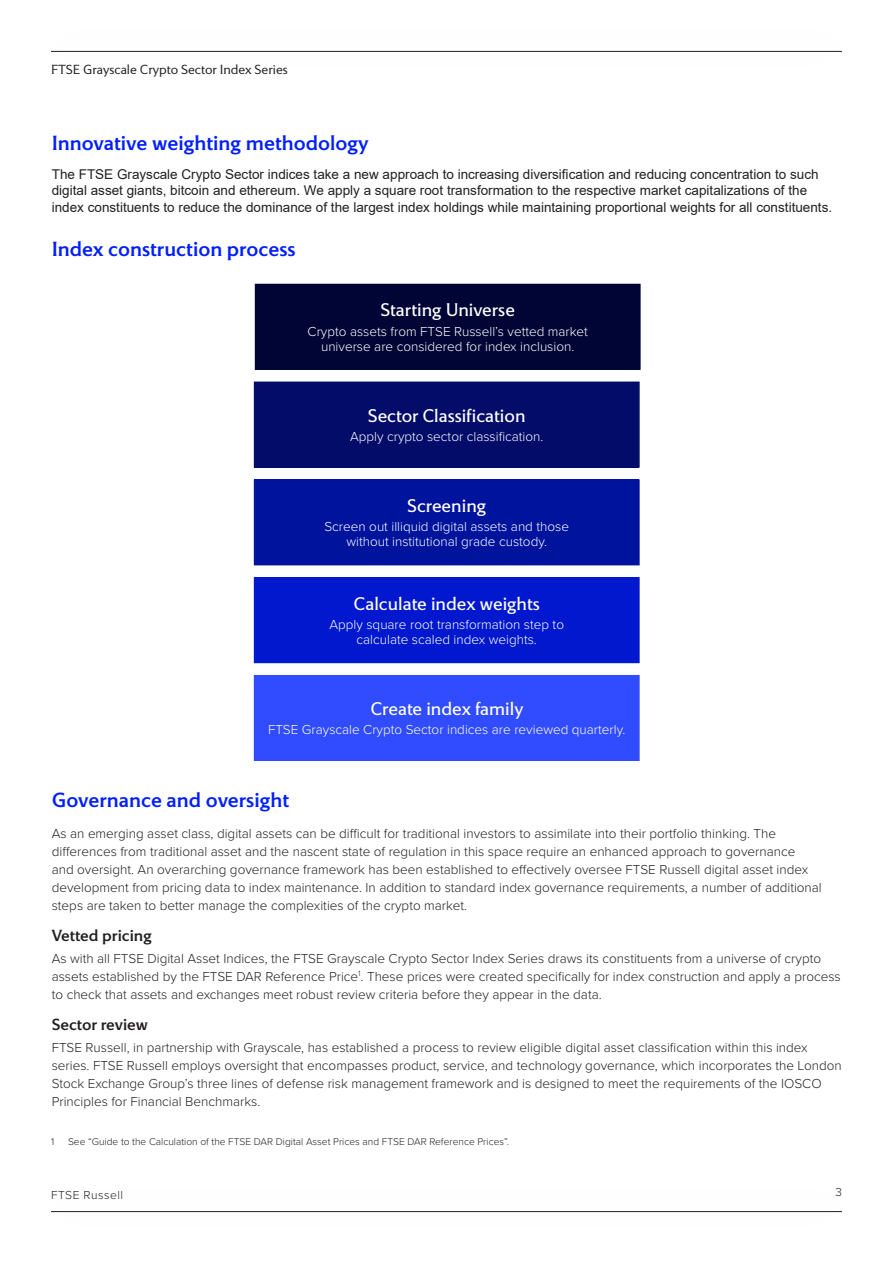
<style>
.page{position:relative;width:893px;height:1263px;background:#fff}
.page>*{position:absolute;margin:0;border:0;box-sizing:border-box;transform-origin:0 0}
.Body_Heading_14_18pt_blue{font:500 21px "LSEG Motto";color:#001eff}
.Diagram_Motto_12_5_13_5pt{font:18.75px "LSEG Motto";color:#fff}
.Body_subheading_11_14pt_black{font:500 16.5px "LSEG Motto";color:#231f20}
.Body_text_9_12pt_black{font:300 13.5px/18px "Proxima Nova";color:#231f20}
.t1{font:13.5px/16.2px "Arial";color:#231f20}
.Diagram_text_9_10pt{font:300 13.5px/15px "Proxima Nova";color:#fff;text-align:center}
.Pagination_Top_9_11pt{font:300 13.5px "LSEG Motto";color:#231f20}
.t2{font:300 12px "Proxima Nova";letter-spacing:.04em;color:#231f20}
.FTSE_Legal_text_footnote_image_caption_6{font:300 10.2px "Proxima Nova";color:#231f20}
</style>
<div class="page">
<hr style="left:51px;top:1211px;width:791px;height:1px;background:#231f20">
<hr style="left:51px;top:51px;width:791px;height:1px;background:#231f20">
<div style="left:255px;top:284px;width:385px;height:85px;background:#000535"></div>
<div style="left:255px;top:284px;width:385px;height:86px;border:1px solid #000535"></div>
<div style="left:254px;top:382px;width:385px;height:85px;background:#030c69"></div>
<div style="left:254px;top:480px;width:385px;height:85px;background:#00139d"></div>
<div style="left:254px;top:479px;width:385px;height:86px;border:1px solid #00139d"></div>
<div style="left:254px;top:578px;width:385px;height:85px;background:#0218ce"></div>
<div style="left:254px;top:577px;width:385px;height:86px;border:1px solid #0218ce"></div>
<div style="left:254px;top:675px;width:385px;height:85px;background:#314cff"></div>
<div style="left:254px;top:675px;width:385px;height:86px;border:1px solid #314cff"></div>
<p class="Pagination_Top_9_11pt" style="left:51px;top:62px;width:238px">FTSE Grayscale Crypto Sector Index Series</p>
<p class="Body_Heading_14_18pt_blue" style="left:52px;top:131px;width:318px">Innovative weighting methodology</p>
<p class="t1" style="left:52px;top:166px;width:782px">The FTSE Grayscale Crypto Sector indices take a new approach to increasing diversification and reducing concentration to such digital asset giants, bitcoin and ethereum. We apply a square root transformation to the respective market capitalizations of the index constituents to reduce the dominance of the largest index holdings while maintaining proportional weights for all constituents.</p>
<p class="Body_Heading_14_18pt_blue" style="left:52px;top:237px;width:245px">Index construction process</p>
<p class="Diagram_Motto_12_5_13_5pt" style="left:380px;top:299px;width:136px">Starting Universe</p>
<p class="Diagram_text_9_10pt" style="left:308px;top:323px;width:282px">Crypto assets from FTSE Russell’s vetted market universe are considered for index inclusion.</p>
<p class="Diagram_Motto_12_5_13_5pt" style="left:368px;top:404px;width:159px">Sector Classification</p>
<p class="Diagram_text_9_10pt" style="left:350px;top:428px;width:195px">Apply crypto sector classification.</p>
<p class="Diagram_Motto_12_5_13_5pt" style="left:407px;top:494px;width:80px">Screening</p>
<p class="Diagram_text_9_10pt" style="left:324px;top:519px;width:246px">Screen out illiquid digital assets and those without institutional grade custody.</p>
<p class="Diagram_Motto_12_5_13_5pt" style="left:354px;top:592px;width:188px">Calculate index weights</p>
<p class="Diagram_text_9_10pt" style="left:329px;top:616px;width:236px">Apply square root transformation step to calculate scaled index weights.</p>
<p class="Diagram_Motto_12_5_13_5pt" style="left:370px;top:698px;width:154px">Create index family</p>
<p class="Diagram_text_9_10pt" style="left:268px;top:722px;width:359px">FTSE Grayscale Crypto Sector indices are reviewed quarterly.</p>
<p class="Body_Heading_14_18pt_blue" style="left:52px;top:787px;width:239px">Governance and oversight</p>
<p class="Body_text_9_12pt_black" style="left:52px;top:823px;width:772px">As an emerging asset class, digital assets can be difficult for traditional investors to assimilate into their portfolio thinking. The differences from traditional asset and the nascent state of regulation in this space require an enhanced approach to governance<br>and oversight. An overarching governance framework has been established to effectively oversee FTSE Russell digital asset index development from pricing data to index maintenance. In addition to standard index governance requirements, a number of additional steps are taken to better manage the complexities of the crypto market.</p>
<p class="Body_subheading_11_14pt_black" style="left:52px;top:925px;width:102px">Vetted pricing</p>
<p class="Body_text_9_12pt_black" style="left:52px;top:948px;width:791px">As with all FTSE Digital Asset Indices, the FTSE Grayscale Crypto Sector Index Series draws its constituents from a universe of crypto assets established by the FTSE DAR Reference Price<sup>1</sup>. These prices were created specifically for index construction and apply a process to check that assets and exchanges meet robust review criteria before they appear in the data.</p>
<p class="Body_subheading_11_14pt_black" style="left:52px;top:1014px;width:98px">Sector review</p>
<p class="Body_text_9_12pt_black" style="left:52px;top:1037px;width:791px">FTSE Russell, in partnership with Grayscale, has established a process to review eligible digital asset classification within this index series. FTSE Russell employs oversight that encompasses product, service, and technology governance, which incorporates the London Stock Exchange Group’s three lines of defense risk management framework and is designed to meet the requirements of the IOSCO Principles for Financial Benchmarks.</p>
<p class="FTSE_Legal_text_footnote_image_caption_6" style="left:51px;top:1134px;width:5px">1</p>
<p class="FTSE_Legal_text_footnote_image_caption_6" style="left:68px;top:1134px;width:443px">See “Guide to the Calculation of the FTSE DAR Digital Asset Prices and FTSE DAR Reference Prices”.</p>
<p class="t2" style="left:51px;top:1186px;width:73px">FTSE Russell</p>
<p class="t2" style="left:835px;top:1182px;width:8px">3</p>
</div>
